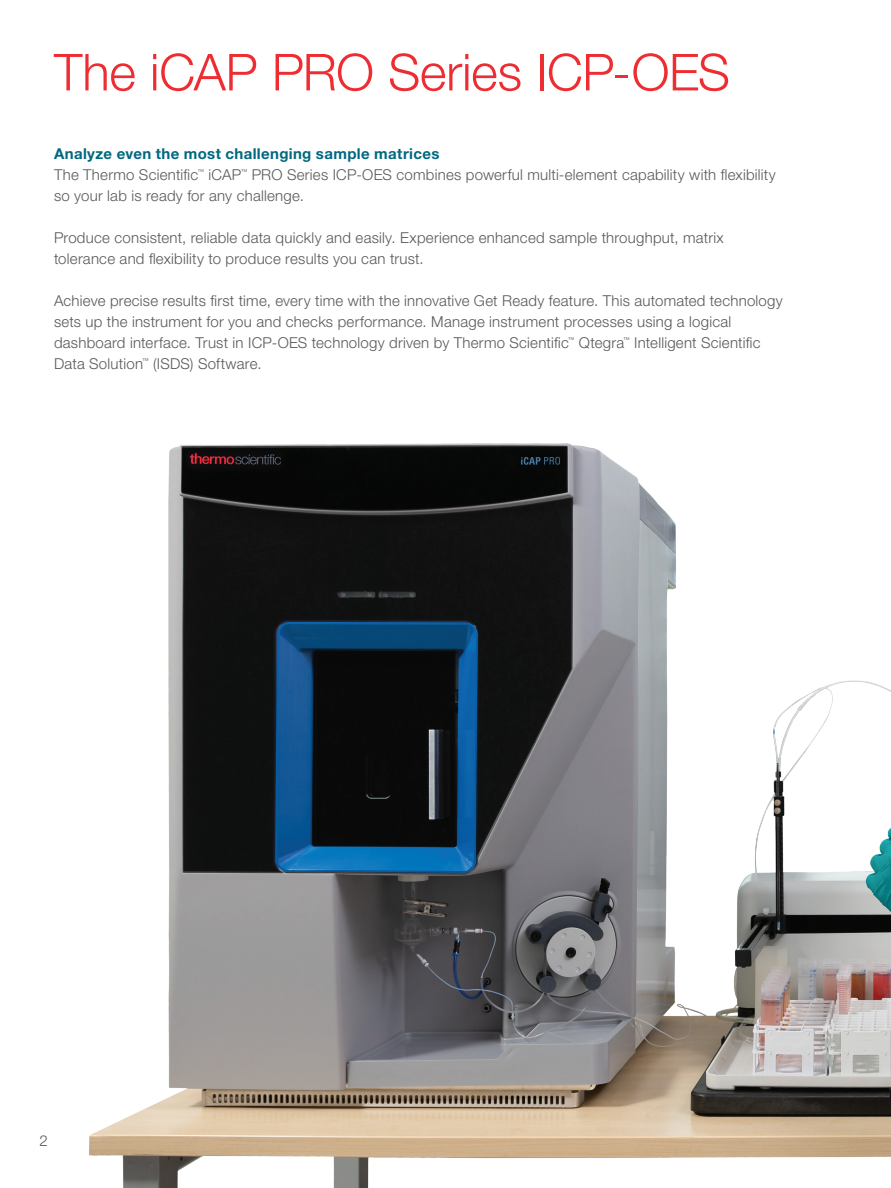
<style>
.page{position:relative;width:891px;height:1188px;background:#fff}
.page>*{position:absolute;margin:0;border:0;box-sizing:border-box;transform-origin:0 0}
.t1{font:300 51px "Helvetica Neue LT Std";letter-spacing:-.01em;color:#ee2d33}
.t2{font:300 15px/21px "Helvetica Neue LT Std";letter-spacing:.015em;color:#57585a}
.t3{font:700 15px "Helvetica Neue LT Std";letter-spacing:.025em;color:#00687f}
.t4{font:300 6.75px "Helvetica Neue LT Std";color:#57585a}
</style>
<div class="page">
<img style="left:89px;top:443px;width:802px;height:745px">
<h1 class="t1" style="left:54px;top:41px;width:677px">The iCAP PRO Series ICP-OES</h1>
<p class="t3" style="left:54px;top:144px;width:387px">Analyze even the most challenging sample matrices</p>
<p class="t2" style="left:54px;top:164px;width:146px">The Thermo Scientific</p>
<p class="t4" style="left:197px;top:167px;width:8px">™</p>
<p class="t2" style="left:208px;top:164px;width:34px">iCAP</p>
<p class="t4" style="left:241px;top:167px;width:8px">™</p>
<p class="t2" style="left:54px;top:164px;width:723px;text-indent:198px">PRO Series ICP-OES combines powerful multi-element capability with flexibility so your lab is ready for any challenge.</p>
<p class="t2" style="left:54px;top:227px;width:671px">Produce consistent, reliable data quickly and easily. Experience enhanced sample throughput, matrix tolerance and flexibility to produce results you can trust.</p>
<p class="t2" style="left:54px;top:290px;width:730px">Achieve precise results first time, every time with the innovative Get Ready feature. This automated technology sets up the instrument for you and checks performance. Manage instrument processes using a logical dashboard interface. Trust in ICP-OES technology driven by Thermo Scientific</p>
<p class="t4" style="left:568px;top:335px;width:8px">™</p>
<p class="t2" style="left:579px;top:332px;width:47px">Qtegra</p>
<p class="t4" style="left:623px;top:335px;width:8px">™</p>
<p class="t2" style="left:634px;top:332px;width:128px">Intelligent Scientific</p>
<p class="t2" style="left:54px;top:353px;width:91px">Data Solution</p>
<p class="t4" style="left:142px;top:356px;width:8px">™</p>
<p class="t2" style="left:153px;top:353px;width:110px">(ISDS) Software.</p>
<p class="t2" style="left:39px;top:1130px;width:10px">2</p>
</div>
